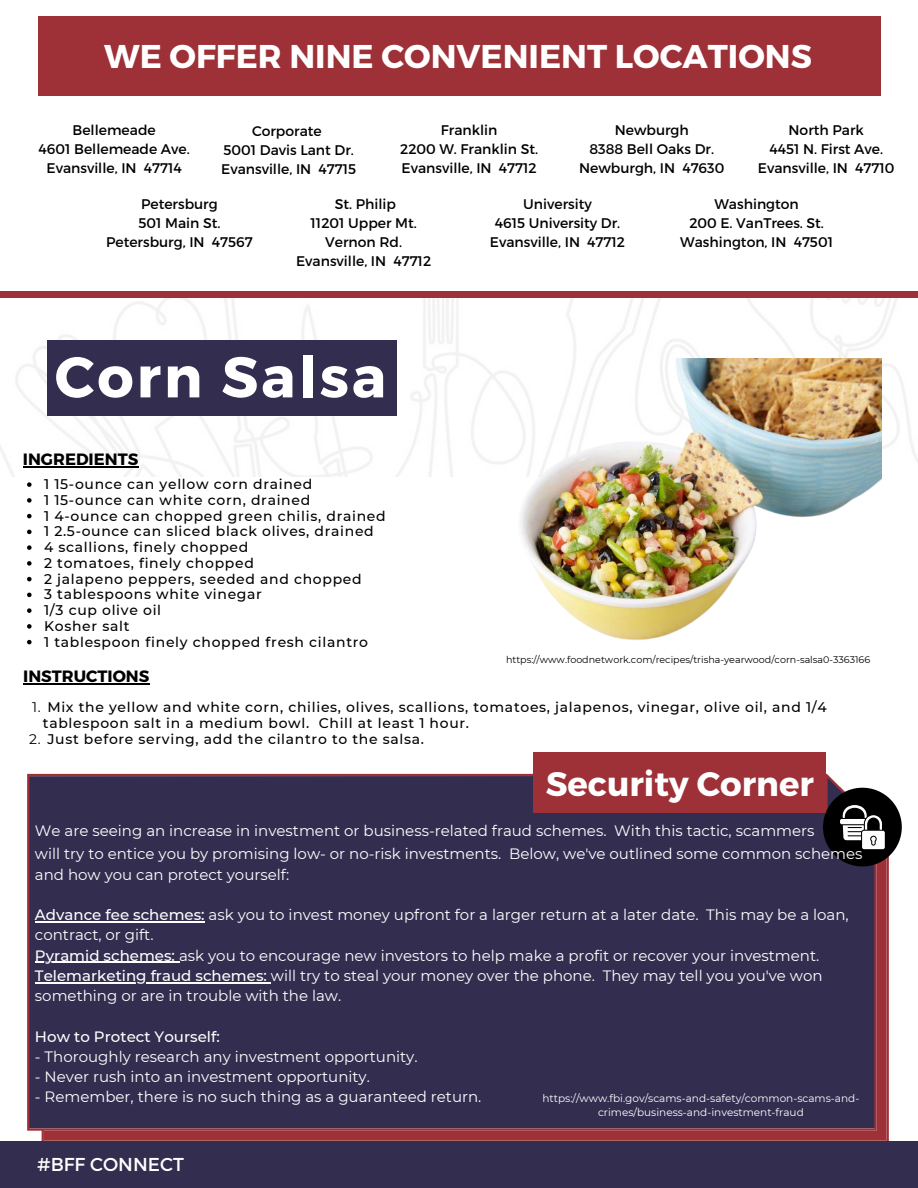
<style>
.page{position:relative;width:918px;height:1188px;background:#fff}
.page>*{position:absolute;margin:0;border:0;box-sizing:border-box;transform-origin:0 0}
.t1{font:700 57.3px "Montserrat";letter-spacing:.05em;color:#fff}
.t2{font:700 33.9px "Montserrat";color:#fff}
.t3{font:700 32.85px "Montserrat";color:#fff}
.t4{font:18.6px "Montserrat";color:#fff}
.t5{font:700 16.35px "Montserrat";color:#000}
.t6{font:15px/20.2px "Montserrat";color:#fff}
.t7{font:500 15px "Montserrat";color:#fff}
.t8{font:500 13.95px/15.8px "Montserrat";letter-spacing:.05em;color:#000}
.t9{font:13.95px/19.2px "Montserrat";color:#000;text-align:center}
.t10{font:10.5px/14px "Montserrat";color:#fff;text-align:center}
.t11{font:9.6px "Montserrat";color:#000}
.s1{font-weight:500}
</style>
<div class="page">
<div style="left:27px;top:774px;width:862px;height:367px;background:#332d4f"></div>
<div style="left:0;top:1141px;width:918px;height:47px;background:#332d4f"></div>
<img style="left:0;top:298px;width:918px;height:179px">
<div style="left:533px;top:752px;width:293px;height:60px;background:#9e3137"></div>
<svg style="left:823px;top:788px;width:79px;height:78px"></svg>
<img style="left:508px;top:358px;width:373px;height:282px">
<div style="left:38px;top:16px;width:843px;height:80px;background:#9e3137"></div>
<div style="left:47px;top:341px;width:349px;height:75px;background:#332d4f"></div>
<hr style="left:23px;top:467px;width:115px;height:1px;background:#000">
<svg style="left:27px;top:482px;width:5px;height:5px"></svg>
<svg style="left:27px;top:498px;width:5px;height:5px"></svg>
<svg style="left:27px;top:514px;width:5px;height:4px"></svg>
<svg style="left:27px;top:530px;width:5px;height:4px"></svg>
<svg style="left:27px;top:545px;width:5px;height:5px"></svg>
<svg style="left:27px;top:561px;width:5px;height:5px"></svg>
<svg style="left:27px;top:577px;width:5px;height:4px"></svg>
<svg style="left:27px;top:593px;width:5px;height:4px"></svg>
<svg style="left:27px;top:608px;width:5px;height:5px"></svg>
<svg style="left:27px;top:624px;width:5px;height:5px"></svg>
<svg style="left:27px;top:640px;width:5px;height:4px"></svg>
<hr style="left:23px;top:683px;width:126px;height:2px;background:#000">
<div style="left:0;top:291px;width:918px;height:7px;background:#9e3137"></div>
<hr style="left:35px;top:921px;width:170px;height:1px;background:#fff">
<hr style="left:35px;top:962px;width:144px;height:1px;background:#fff">
<hr style="left:35px;top:982px;width:236px;height:1px;background:#fff">
<h3 class="t3" style="left:104px;top:35px;width:709px">WE OFFER NINE CONVENIENT LOCATIONS</h3>
<p class="t9" style="left:400px;top:120px;width:140px">Franklin<br>2200 W. Franklin St.<br>Evansville, IN 47712</p>
<p class="t9" style="left:758px;top:120px;width:138px">North Park<br>4451 N. First Ave.<br>Evansville, IN 47710</p>
<p class="t9" style="left:39px;top:120px;width:153px">Bellemeade<br>4601 Bellemeade Ave.<br>Evansville, IN 47714</p>
<p class="t9" style="left:221px;top:120px;width:136px">Corporate<br>5001 Davis Lant Dr.<br>Evansville, IN 47715</p>
<p class="t9" style="left:579px;top:120px;width:147px">Newburgh<br>8388 Bell Oaks Dr.<br>Newburgh, IN 47630</p>
<p class="t9" style="left:296px;top:194px;width:137px">St. Philip<br>11201 Upper Mt.<br>Vernon Rd.<br>Evansville, IN 47712</p>
<p class="t9" style="left:106px;top:194px;width:148px">Petersburg<br>501 Main St.<br>Petersburg, IN 47567</p>
<p class="t9" style="left:680px;top:194px;width:154px">Washington<br>200 E. VanTrees. St.<br>Washington, IN 47501</p>
<p class="t9" style="left:490px;top:194px;width:137px">University<br>4615 University Dr.<br>Evansville, IN 47712</p>
<h1 class="t1" style="left:55px;top:340px;width:333px">Corn Salsa</h1>
<p class="t5" style="left:23px;top:449px;width:117px">INGREDIENTS</p>
<p class="t8" style="left:44px;top:476px;width:343px">1 15-ounce can yellow corn drained<br>1 15-ounce can white corn, drained<br>1 4-ounce can chopped green chilis, drained<br>1 2.5-ounce can sliced black olives, drained<br>4 scallions, finely chopped<br>2 tomatoes, finely chopped<br>2 jalapeno peppers, seeded and chopped<br>3 tablespoons white vinegar<br>1/3 cup olive oil<br>Kosher salt<br>1 tablespoon finely chopped fresh cilantro</p>
<p class="t5" style="left:23px;top:665px;width:128px">INSTRUCTIONS</p>
<p class="t11" style="left:506px;top:654px;width:366px">https://www.foodnetwork.com/recipes/trisha-yearwood/corn-salsa0-3363166</p>
<p class="t8" style="left:47px;top:699px;width:781px">Mix the yellow and white corn, chilies, olives, scallions, tomatoes, jalapenos, vinegar, olive oil, and 1/4</p>
<p class="t8" style="left:43px;top:715px;width:428px">tablespoon salt in a medium bowl. Chill at least 1 hour.</p>
<p class="t8" style="left:47px;top:731px;width:378px">Just before serving, add the cilantro to the salsa.</p>
<p class="t9" style="left:32px;top:698px;width:10px">1.</p>
<p class="t9" style="left:29px;top:729px;width:13px">2.</p>
<h2 class="t2" style="left:546px;top:762px;width:270px">Security Corner</h2>
<p class="t6" style="left:35px;top:818px;width:829px;line-height:23.9px">We are seeing an increase in investment or business-related fraud schemes. With this tactic, scammers<br>will try to entice you by promising low- or no-risk investments. Below, we've outlined some common schemes</p>
<p class="t6" style="left:35px;top:864px;width:256px">and how you can protect yourself:</p>
<p class="t6" style="left:35px;top:905px;width:815px"><span class="s1">Advance fee schemes:</span> ask you to invest money upfront for a larger return at a later date. This may be a loan, contract, or gift.<br><span class="s1">Pyramid schemes:</span> ask you to encourage new investors to help make a profit or recover your investment.<br><span class="s1">Telemarketing fraud schemes:</span> will try to steal your money over the phone. They may tell you you've won something or are in trouble with the law.</p>
<p class="t7" style="left:35px;top:1027px;width:186px">How to Protect Yourself:</p>
<p class="t6" style="left:35px;top:1046px;width:384px">- Thoroughly research any investment opportunity.</p>
<p class="t6" style="left:35px;top:1067px;width:336px">- Never rush into an investment opportunity.</p>
<p class="t6" style="left:35px;top:1087px;width:448px">- Remember, there is no such thing as a guaranteed return.</p>
<p class="t10" style="left:542px;top:1091px;width:318px">https://www.fbi.gov/scams-and-safety/common-scams-and&shy;crimes/business-and-investment-fraud</p>
<p class="t4" style="left:37px;top:1152px;width:148px">#BFF CONNECT</p>
</div>
